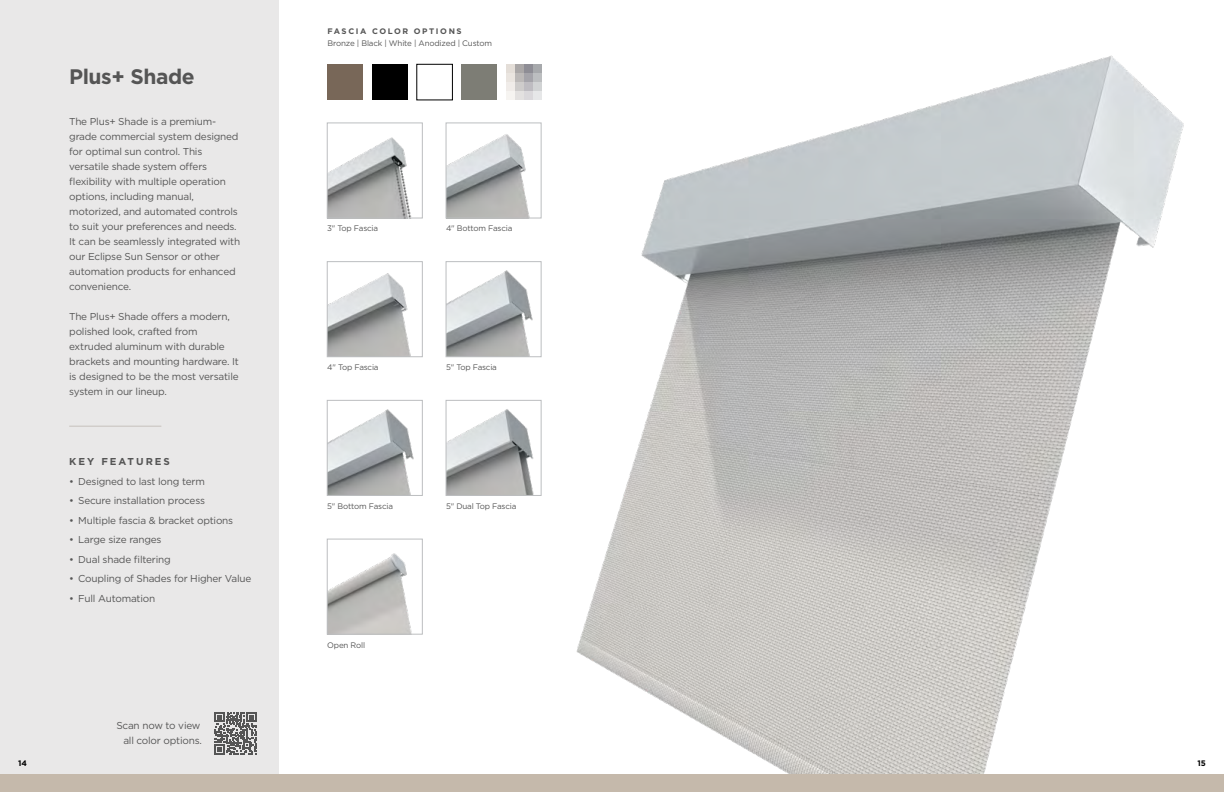
<style>
.page{position:relative;width:1224px;height:792px;background:#fff}
.page>*{position:absolute;margin:0;border:0;box-sizing:border-box;transform-origin:0 0}
.t1{font:700 21px "Gotham";letter-spacing:-.02em;color:#555}
.t2{font:10px/15px "Gotham";letter-spacing:-.02em;color:#555}
.t3{font:700 10px "Gotham";letter-spacing:.2em;color:#555}
.t4{font:8px "Gotham";letter-spacing:-.02em;color:#555}
.t5{font:700 8px "Gotham";letter-spacing:.2em;color:#555}
.t6{font:700 8px "Gotham";color:#000}
</style>
<div class="page">
<img style="left:576px;top:55px;width:608px;height:719px">
<div style="left:0;top:0;width:279px;height:792px;background:#e9e8e8"></div>
<div style="left:0;top:774px;width:1224px;height:18px;background:#c5b9ab"></div>
<div style="left:461px;top:64px;width:36px;height:36px;background:#7d7d75"></div>
<div style="left:417px;top:64px;width:36px;height:36px;border:1px solid #000"></div>
<div style="left:372px;top:64px;width:36px;height:36px;background:#000"></div>
<div style="left:328px;top:64px;width:35px;height:36px;background:#786758"></div>
<svg style="left:506px;top:64px;width:36px;height:36px"></svg>
<div style="left:533px;top:92px;width:9px;height:8px;background:#e6e7e8"></div>
<div style="left:533px;top:83px;width:9px;height:8px;background:#d1d3d4"></div>
<div style="left:533px;top:73px;width:9px;height:9px;background:#bcbec0"></div>
<div style="left:533px;top:64px;width:9px;height:8px;background:#a7a9ac"></div>
<div style="left:506px;top:92px;width:8px;height:8px;background:#f6f4f1"></div>
<div style="left:506px;top:83px;width:8px;height:8px;background:#f0ece9"></div>
<div style="left:506px;top:73px;width:8px;height:9px;background:#eae5e0"></div>
<div style="left:506px;top:64px;width:8px;height:8px;background:#e4ded8"></div>
<div style="left:524px;top:92px;width:8px;height:8px;background:#dad8db"></div>
<div style="left:524px;top:83px;width:8px;height:8px;background:#bebcc1"></div>
<div style="left:524px;top:73px;width:8px;height:9px;background:#a5a4aa"></div>
<div style="left:524px;top:64px;width:8px;height:8px;background:#8e8d95"></div>
<div style="left:515px;top:92px;width:8px;height:8px;background:#e3e1e0"></div>
<div style="left:515px;top:83px;width:8px;height:8px;background:#cecccb"></div>
<div style="left:515px;top:73px;width:8px;height:9px;background:#bcb9b8"></div>
<div style="left:515px;top:64px;width:8px;height:8px;background:#aaa7a7"></div>
<img style="left:329px;top:137px;width:83px;height:80px">
<div style="left:327px;top:122px;width:96px;height:97px;border:1px solid #bcbec0"></div>
<img style="left:448px;top:134px;width:82px;height:83px">
<div style="left:446px;top:122px;width:96px;height:97px;border:1px solid #bcbec0"></div>
<img style="left:329px;top:409px;width:85px;height:85px">
<div style="left:327px;top:400px;width:96px;height:96px;border:1px solid #bcbec0"></div>
<img style="left:329px;top:273px;width:82px;height:82px">
<div style="left:327px;top:261px;width:96px;height:96px;border:1px solid #bcbec0"></div>
<img style="left:448px;top:270px;width:85px;height:85px">
<div style="left:446px;top:261px;width:96px;height:96px;border:1px solid #bcbec0"></div>
<img style="left:448px;top:409px;width:86px;height:85px">
<div style="left:446px;top:400px;width:96px;height:96px;border:1px solid #bcbec0"></div>
<img style="left:329px;top:553px;width:83px;height:80px">
<div style="left:327px;top:539px;width:96px;height:96px;border:1px solid #bcbec0"></div>
<hr style="left:69px;top:426px;width:92px;height:1px;background:#786758">
<svg style="left:214px;top:712px;width:43px;height:42px"></svg>
<h1 class="t1" style="left:69px;top:62px;width:127px">Plus+ Shade</h1>
<p class="t2" style="left:69px;top:113px;width:172px">The Plus+ Shade is a premium&shy;grade commercial system designed for optimal sun control. This versatile shade system offers flexibility with multiple operation options, including manual, motorized, and automated controls to suit your preferences and needs.<br>It can be seamlessly integrated with our Eclipse Sun Sensor or other automation products for enhanced convenience.</p>
<p class="t2" style="left:69px;top:308px;width:171px">The Plus+ Shade offers a modern, polished look, crafted from extruded aluminum with durable brackets and mounting hardware. It is designed to be the most versatile system in our lineup.</p>
<p class="t3" style="left:69px;top:455px;width:102px">KEY FEATURES</p>
<p class="t2" style="left:69px;top:474px;width:137px">• Designed to last long term</p>
<p class="t2" style="left:69px;top:493px;width:137px">• Secure installation process</p>
<p class="t2" style="left:69px;top:513px;width:166px">• Multiple fascia &amp; bracket options</p>
<p class="t2" style="left:69px;top:532px;width:94px">• Large size ranges</p>
<p class="t2" style="left:69px;top:552px;width:103px">• Dual shade filtering</p>
<p class="t2" style="left:69px;top:571px;width:184px">• Coupling of Shades for Higher Value</p>
<p class="t2" style="left:69px;top:591px;width:88px">• Full Automation</p>
<p class="t2" style="left:116px;top:718px;width:87px;text-align:right">Scan now to view all color options.</p>
<p class="t5" style="left:328px;top:25px;width:136px">FASCIA COLOR OPTIONS</p>
<p class="t4" style="left:328px;top:38px;width:166px">Bronze | Black | White | Anodized | Custom</p>
<p class="t4" style="left:327px;top:223px;width:52px">3" Top Fascia</p>
<p class="t4" style="left:446px;top:223px;width:68px">4" Bottom Fascia</p>
<p class="t4" style="left:327px;top:362px;width:53px">4" Top Fascia</p>
<p class="t4" style="left:446px;top:362px;width:52px">5" Top Fascia</p>
<p class="t4" style="left:327px;top:501px;width:67px">5" Bottom Fascia</p>
<p class="t4" style="left:327px;top:640px;width:39px">Open Roll</p>
<p class="t4" style="left:446px;top:501px;width:72px">5" Dual Top Fascia</p>
<p class="t6" style="left:18px;top:758px;width:10px">14</p>
<p class="t6" style="left:1198px;top:758px;width:10px">15</p>
</div>
